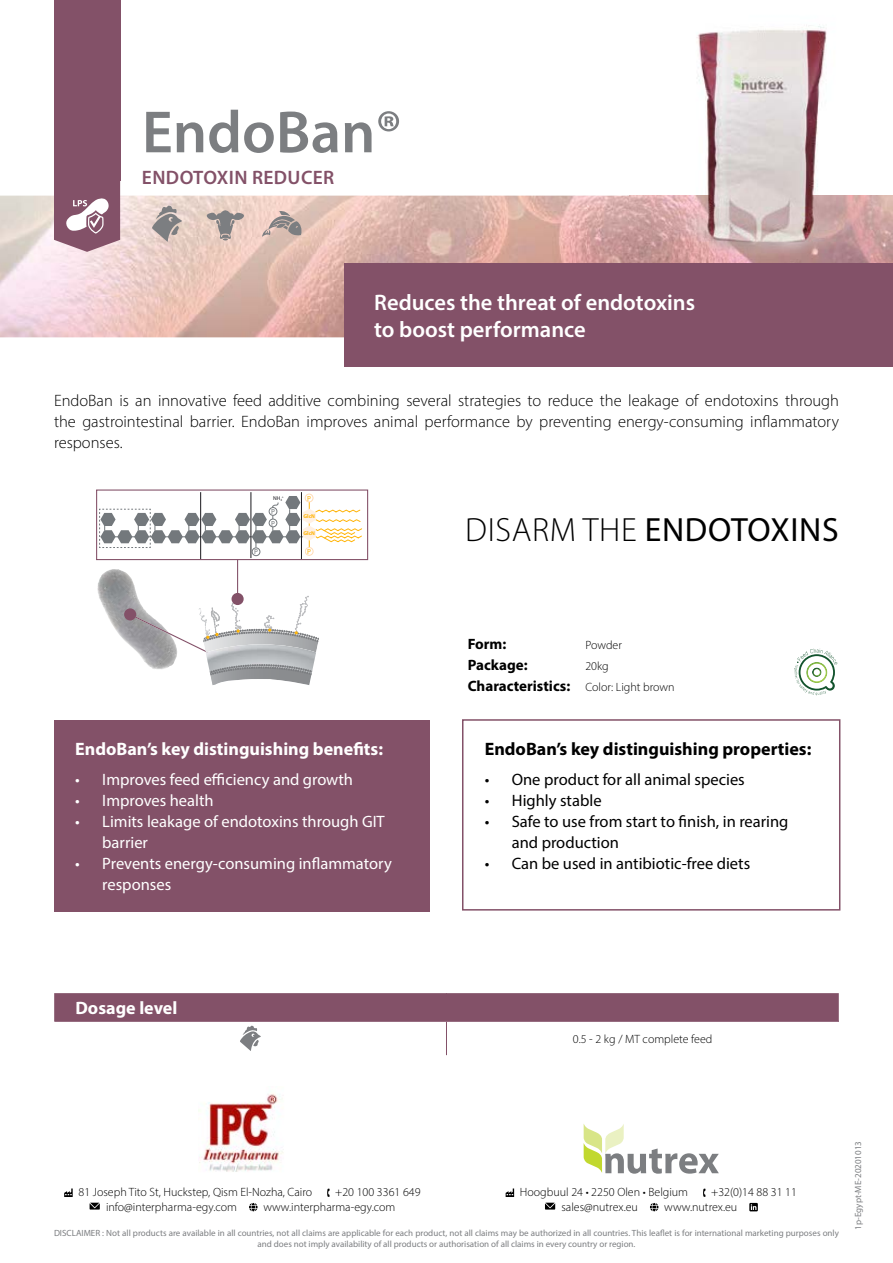
<style>
.page{position:relative;width:893px;height:1263px;background:#fff}
.page>*{position:absolute;margin:0;border:0;box-sizing:border-box;transform-origin:0 0}
.t1{font:600 60px "Myriad Pro";color:#7c7e81}
.t2{font:33.75px "Myriad Pro";letter-spacing:.02em;color:#000}
.t3{font:600 22.5px/27px "Myriad Pro";color:#fff}
.t4{font:600 19.5px "Myriad Pro";letter-spacing:.02em;color:#835168}
.t5{font:700 18px "Myriad Pro";color:#fff}
.t6{font:700 18px "Myriad Pro";color:#000}
.t7{font:300 16.5px/21px "Myriad Pro";color:#000;text-align:justify}
.t8{font:16.5px/21px "Myriad Pro";color:#fff}
.t9{font:16.5px/21px "Myriad Pro";color:#000}
.t10{font:700 15px "Myriad Pro";color:#000}
.t11{font:300 12px "Myriad Pro";color:#000}
.t12{font:9px/10.5px "Myriad Pro";color:#7c7e81;text-align:center}
.t13{font:7.35px/11.6px "Myriad Pro";color:#73787c}
.t14{font:7.35px "Myriad Pro";color:#ffb50b}
.t15{font:700 5.55px "Myriad Pro";color:#ffb50b}
.t16{font:5.55px "Myriad Pro";color:#19181d}
.t17{font:3.15px "Myriad Pro";color:#19181d}
.s1{font-weight:300}
.s2{font-weight:300;font-size:12px}
</style>
<div class="page">
<img style="left:0;top:196px;width:629px;height:141px">
<svg style="left:794px;top:649px;width:43px;height:46px"></svg>
<img style="left:97px;top:569px;width:40px;height:76px">
<div style="left:124px;top:608px;width:12px;height:12px;background:#835168;border-radius:50%"></div>
<svg style="left:130px;top:596px;width:189px;height:89px"></svg>
<hr style="left:237px;top:560px;width:1px;height:39px;background:#835168">
<div style="left:232px;top:593px;width:12px;height:12px;background:#835168;border-radius:50%"></div>
<hr style="left:200px;top:492px;width:1px;height:68px;background:#19181d">
<hr style="left:251px;top:492px;width:1px;height:66px;background:#19181d">
<hr style="left:301px;top:492px;width:1px;height:68px;background:#19181d">
<div style="left:305px;top:494px;width:8px;height:8px;border:1px solid #ffdcb7;border-radius:50%"></div>
<div style="left:305px;top:547px;width:8px;height:9px;border:1px solid #ffdcb7;border-radius:50%"></div>
<div style="left:252px;top:547px;width:8px;height:9px;border:1px solid #73787c;border-radius:50%"></div>
<svg style="left:99px;top:496px;width:263px;height:52px"></svg>
<div style="left:96px;top:489px;width:272px;height:71px;border:1px solid #835168"></div>
<img style="left:629px;top:25px;width:264px;height:239px">
<svg style="left:207px;top:210px;width:37px;height:31px"></svg>
<svg style="left:262px;top:210px;width:41px;height:27px"></svg>
<svg style="left:152px;top:205px;width:30px;height:37px"></svg>
<div style="left:54px;top:0;width:66px;height:181px;background:#835168"></div>
<svg style="left:54px;top:181px;width:66px;height:71px;background:#9f7789"></svg>
<svg style="left:506px;top:1188px;width:8px;height:9px"></svg>
<svg style="left:703px;top:1188px;width:2px;height:9px"></svg>
<svg style="left:545px;top:1203px;width:10px;height:6px"></svg>
<svg style="left:650px;top:1203px;width:8px;height:8px"></svg>
<svg style="left:749px;top:1203px;width:9px;height:8px"></svg>
<svg style="left:54px;top:993px;width:785px;height:62px"></svg>
<div style="left:54px;top:721px;width:375px;height:191px;background:#835168"></div>
<div style="left:462px;top:719px;width:378px;height:191px;border:2px solid #835168"></div>
<div style="left:344px;top:264px;width:549px;height:103px;background:#835168"></div>
<svg style="left:64px;top:1188px;width:9px;height:9px"></svg>
<svg style="left:327px;top:1188px;width:3px;height:9px"></svg>
<svg style="left:90px;top:1203px;width:10px;height:6px"></svg>
<svg style="left:249px;top:1203px;width:9px;height:8px"></svg>
<img style="left:199px;top:1093px;width:84px;height:79px">
<svg style="left:584px;top:1124px;width:135px;height:50px"></svg>
<h1 class="t1" style="left:142px;top:109px;width:261px">EndoBan®</h1>
<h3 class="t4" style="left:142px;top:170px;width:194px">ENDOTOXIN REDUCER</h3>
<h3 class="t3" style="left:374px;top:291px;width:322px">Reduces the threat of endotoxins to boost performance</h3>
<p class="t7" style="left:54px;top:391px;width:786px">EndoBan is an innovative feed additive combining several strategies to reduce the leakage of endotoxins through the gastrointestinal barrier. EndoBan improves animal performance by preventing energy-consuming inflammatory responses.</p>
<p class="t16" style="left:273px;top:494px;width:10px">NH<sub>3</sub></p>
<p class="t17" style="left:282px;top:495px;width:3px">+</p>
<p class="t13" style="left:271px;top:506px;width:5px">P<br>P</p>
<p class="t14" style="left:307px;top:494px;width:5px">P</p>
<p class="t15" style="left:303px;top:513px;width:13px">GlcN</p>
<p class="t15" style="left:303px;top:529px;width:13px">GlcN</p>
<p class="t13" style="left:254px;top:546px;width:5px">P</p>
<p class="t14" style="left:307px;top:547px;width:5px">P</p>
<h3 class="t5" style="left:75px;top:742px;width:309px">EndoBan’s key distinguishing benefits:</h3>
<h3 class="t8" style="left:75px;top:770px;width:279px">• Improves feed efficiency and growth</h3>
<h3 class="t8" style="left:75px;top:791px;width:140px">• Improves health</h3>
<h3 class="t8" style="left:102px;top:812px;width:284px;text-indent:-27px">• Limits leakage of endotoxins through GIT barrier</h3>
<h3 class="t8" style="left:102px;top:854px;width:291px;text-indent:-27px">• Prevents energy-consuming inflammatory responses</h3>
<h2 class="t2" style="left:465px;top:517px;width:375px"><span class="s1">DISARM THE</span> ENDOTOXINS</h2>
<h3 class="t10" style="left:468px;top:639px;width:40px">Form:</h3>
<h3 class="t11" style="left:585px;top:640px;width:38px">Powder</h3>
<h3 class="t10" style="left:468px;top:660px;width:61px">Package:</h3>
<h3 class="t11" style="left:585px;top:661px;width:25px">20kg</h3>
<h3 class="t10" style="left:468px;top:680px;width:208px">Characteristics: <span class="s2">Color: Light brown</span></h3>
<h3 class="t6" style="left:485px;top:742px;width:328px">EndoBan’s key distinguishing properties:</h3>
<h3 class="t9" style="left:485px;top:770px;width:262px">• One product for all animal species</h3>
<h3 class="t9" style="left:485px;top:791px;width:118px">• Highly stable</h3>
<h3 class="t9" style="left:512px;top:812px;width:278px;text-indent:-27px">• Safe to use from start to finish, in rearing and production</h3>
<h3 class="t9" style="left:485px;top:854px;width:267px">• Can be used in antibiotic-free diets</h3>
<h3 class="t5" style="left:75px;top:1001px;width:103px">Dosage level</h3>
<h3 class="t11" style="left:573px;top:1034px;width:141px">0.5 - 2 kg / MT complete feed</h3>
<h3 class="t11" style="left:79px;top:1187px;width:235px">81 Joseph Tito St, Huckstep, Qism El-Nozha, Cairo</h3>
<h3 class="t11" style="left:335px;top:1187px;width:87px">+20 100 3361 649</h3>
<h3 class="t11" style="left:106px;top:1201px;width:133px">info@interpharma-egy.com</h3>
<h3 class="t11" style="left:263px;top:1201px;width:133px">www.interpharma-egy.com</h3>
<h3 class="t11" style="left:520px;top:1187px;width:170px">Hoogbuul 24 • 2250 Olen • Belgium</h3>
<h3 class="t11" style="left:711px;top:1187px;width:87px">+32(0)14 88 31 11</h3>
<h3 class="t11" style="left:561px;top:1201px;width:78px">sales@nutrex.eu</h3>
<h3 class="t11" style="left:664px;top:1201px;width:75px">www.nutrex.eu</h3>
<p class="t12" style="left:54px;top:1229px;width:786px">DISCLAIMER : Not all products are available in all countries, not all claims are applicable for each product, not all claims may be authorized in all countries. This leaflet is for international marketing purposes only and does not imply availability of all products or authorisation of all claims in every country or region.</p>
<p class="t12" style="left:854px;top:1229px;width:90px;rotate:-90deg">1p-Egypt-ME-20201013</p>
</div>
